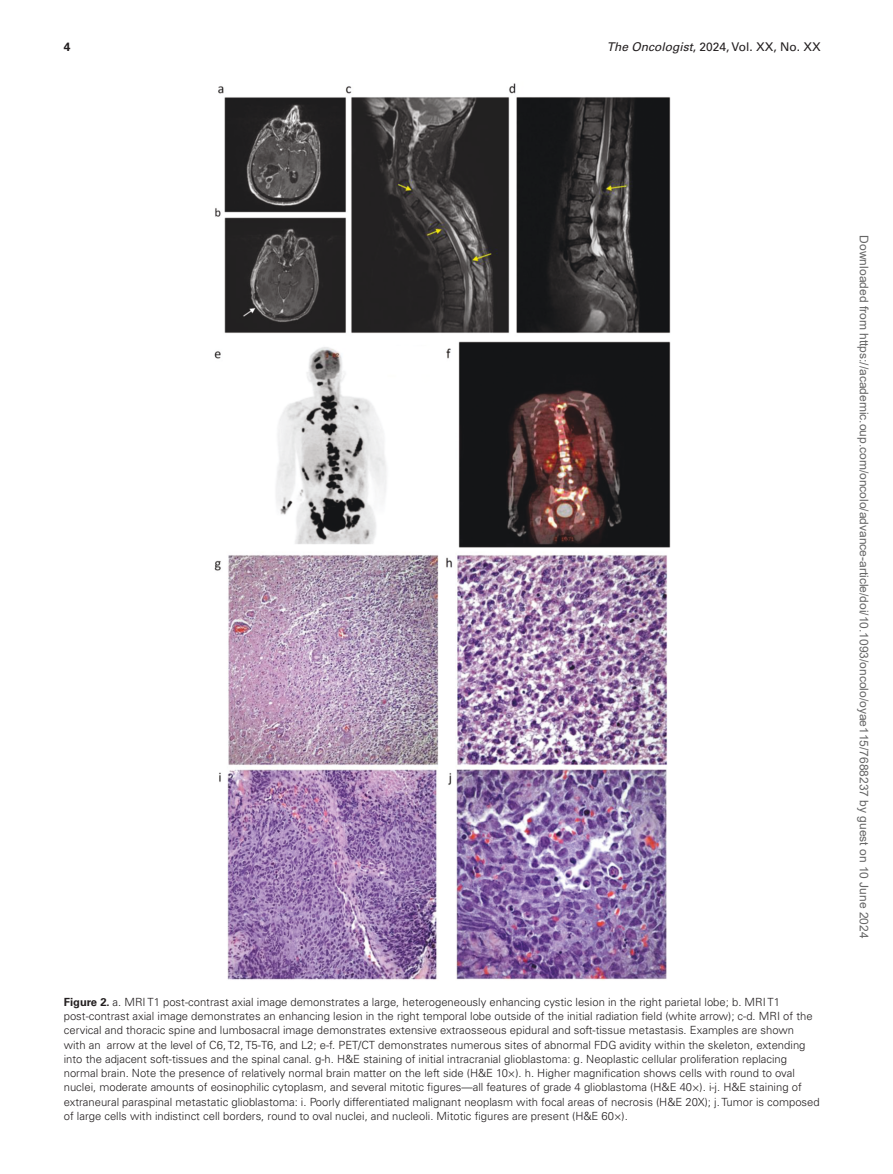
<style>
.page{position:relative;width:893px;height:1174px;background:#fff}
.page>*{position:absolute;margin:0;border:0;box-sizing:border-box;transform-origin:0 0}
.t1{font:12px "Arial";color:#666}
.t2{font:12px "Univers LT Std";color:#231f20}
.t3{font:700 12px "Univers LT Std";color:#231f20}
.FigCapt{font:300 11.25px/14.2px "Univers LT Std";color:#231f20}
.s1{font-style:italic}
.s2{font-weight:700}
</style>
<div class="page">
<img style="left:214px;top:83px;width:457px;height:897px">
<p class="t3" style="left:64px;top:40px;width:8px">4</p>
<p class="t2" style="left:607px;top:40px;width:215px"><span class="s1">The Oncologist</span>, 2024, Vol. XX, No. XX</p>
<p class="FigCapt" style="left:64px;top:994px;width:757px"><span class="s2">Figure 2.</span> a. MRI T1 post-contrast axial image demonstrates a large, heterogeneously enhancing cystic lesion in the right parietal lobe; b. MRI T1 post-contrast axial image demonstrates an enhancing lesion in the right temporal lobe outside of the initial radiation field (white arrow); c-d. MRI of the cervical and thoracic spine and lumbosacral image demonstrates extensive extraosseous epidural and soft-tissue metastasis. Examples are shown<br>with an arrow at the level of C6, T2, T5-T6, and L2; e-f. PET/CT demonstrates numerous sites of abnormal FDG avidity within the skeleton, extending into the adjacent soft-tissues and the spinal canal. g-h. H&amp;E staining of initial intracranial glioblastoma: g. Neoplastic cellular proliferation replacing normal brain. Note the presence of relatively normal brain matter on the left side (H&amp;E 10×). h. Higher magnification shows cells with round to oval nuclei, moderate amounts of eosinophilic cytoplasm, and several mitotic figures—all features of grade 4 glioblastoma (H&amp;E 40×). i-j. H&amp;E staining of extraneural paraspinal metastatic glioblastoma: i. Poorly differentiated malignant neoplasm with focal areas of necrosis (H&amp;E 20X); j. Tumor is composed of large cells with indistinct cell borders, round to oval nuclei, and nucleoli. Mitotic figures are present (H&amp;E 60×).</p>
<p class="t1" style="left:868px;top:235px;width:704px;rotate:90deg">Downloaded from https://academic.oup.com/oncolo/advance-article/doi/10.1093/oncolo/oyae115/7688237 by guest on 10 June 2024</p>
</div>
